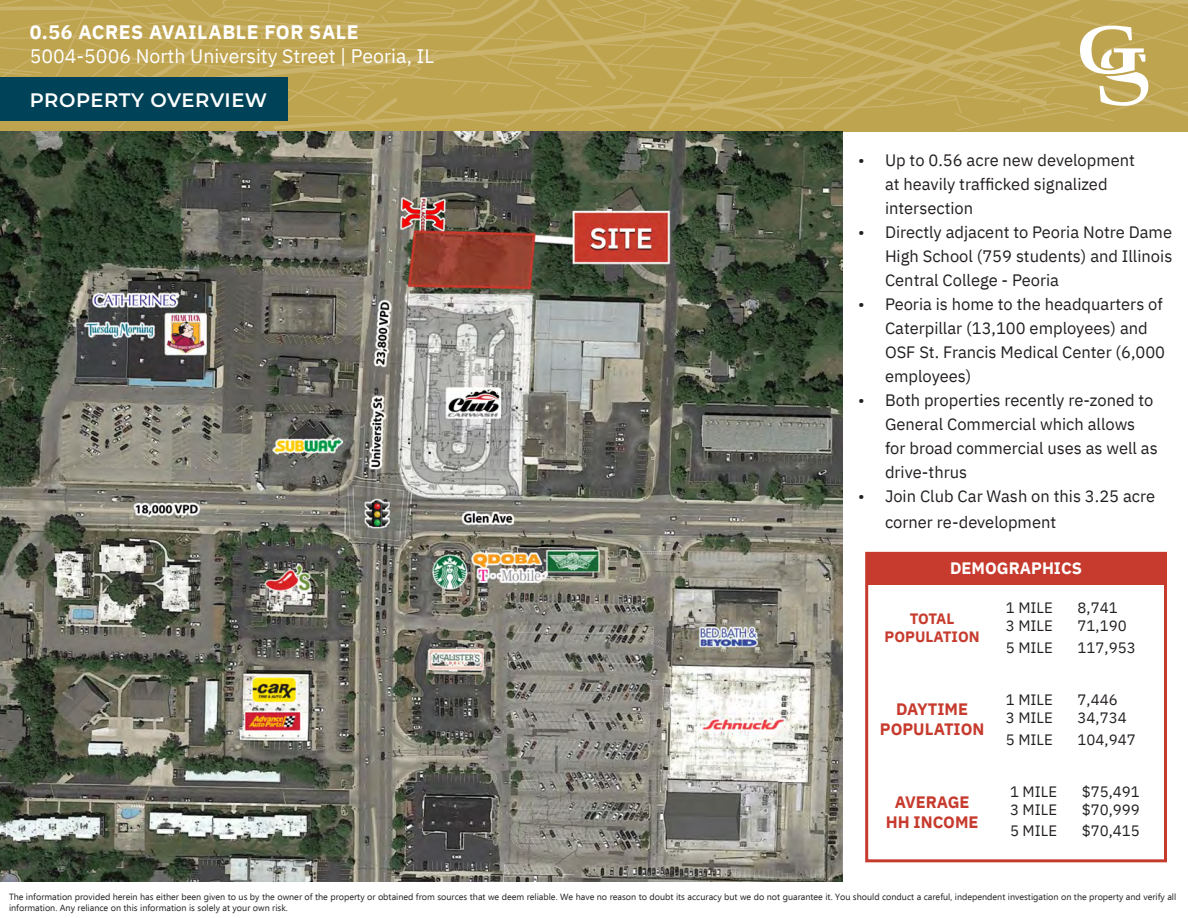
<style>
.page{position:relative;width:1188px;height:918px;background:#fff}
.page>*{position:absolute;margin:0;border:0;box-sizing:border-box;transform-origin:0 0}
.Title_of_leasing_pag{font:19.5px "IBM Plex Sans";color:#fff}
.Title_of_leasing_pag-2{font:700 19.5px "IBM Plex Sans";letter-spacing:.03em;color:#fff}
.Title_of_leasing_pag-3{font:600 19.5px "Montserrat";letter-spacing:.02em;color:#fff}
.t1{font:16.5px/24px "IBM Plex Sans";color:#231f20}
.t2{font:700 16.5px "IBM Plex Sans";color:#c73b2e}
.t3{font:700 16.5px "IBM Plex Sans";color:#fff}
.t4{font:15px "IBM Plex Sans";color:#231f20}
.t5{font:700 15px "IBM Plex Sans";color:#c73b2e}
.t6{font:9px/10.8px "Ebrima";color:#231f20}
</style>
<div class="page">
<svg style="left:0;top:0;width:1188px;height:133px;background:#c0a655"></svg>
<svg style="left:0;top:0;width:1063px;height:113px;background:#c1a755"></svg>
<svg style="left:1080px;top:25px;width:69px;height:81px"></svg>
<div style="left:0;top:77px;width:288px;height:44px;background:#004358"></div>
<img style="left:0;top:131px;width:842px;height:751px">
<div style="left:865px;top:552px;width:302px;height:310px;border:3px solid #c73b2e"></div>
<div style="left:867px;top:553px;width:300px;height:32px;background:#c73b2e"></div>
<p class="Title_of_leasing_pag-2" style="left:30px;top:17px;width:331px">0.56 ACRES AVAILABLE FOR SALE</p>
<p class="Title_of_leasing_pag" style="left:30px;top:41px;width:406px">5004-5006 North University Street | Peoria, IL</p>
<p class="Title_of_leasing_pag-3" style="left:30px;top:86px;width:239px">PROPERTY OVERVIEW</p>
<p class="t1" style="left:885px;top:147px;width:252px;text-indent:-27px">• Up to 0.56 acre new development at heavily trafficked signalized intersection</p>
<p class="t1" style="left:885px;top:219px;width:289px;text-align:justify;text-indent:-27px">• Directly adjacent to Peoria Notre Dame High School (759 students) and Illinois Central College - Peoria</p>
<p class="t1" style="left:885px;top:291px;width:282px;text-indent:-27px">• Peoria is home to the headquarters of<br>Caterpillar (13,100 employees) and<br>OSF St. Francis Medical Center (6,000 employees)</p>
<p class="t1" style="left:885px;top:387px;width:274px;text-indent:-27px">• Both properties recently re-zoned to<br>General Commercial which allows for broad commercial uses as well as drive-thrus</p>
<p class="t1" style="left:885px;top:482px;width:272px;line-height:25.5px;text-indent:-27px">• Join Club Car Wash on this 3.25 acre corner re-development</p>
<p class="t3" style="left:950px;top:555px;width:134px">DEMOGRAPHICS</p>
<p class="t5" style="left:910px;top:607px;width:46px">TOTAL</p>
<p class="t5" style="left:885px;top:625px;width:97px">POPULATION</p>
<p class="t2" style="left:896px;top:696px;width:74px">DAYTIME</p>
<p class="t2" style="left:880px;top:716px;width:106px">POPULATION</p>
<p class="t2" style="left:895px;top:789px;width:76px">AVERAGE</p>
<p class="t2" style="left:886px;top:809px;width:94px">HH INCOME</p>
<p class="t4" style="left:1006px;top:597px;width:48px">1 MILE</p>
<p class="t4" style="left:1078px;top:597px;width:42px">8,741</p>
<p class="t4" style="left:1006px;top:615px;width:48px">3 MILE</p>
<p class="t4" style="left:1078px;top:615px;width:51px">71,190</p>
<p class="t4" style="left:1006px;top:636px;width:48px">5 MILE</p>
<p class="t4" style="left:1078px;top:636px;width:60px">117,953</p>
<p class="t4" style="left:1006px;top:688px;width:48px">1 MILE</p>
<p class="t4" style="left:1078px;top:688px;width:42px">7,446</p>
<p class="t4" style="left:1006px;top:706px;width:48px">3 MILE</p>
<p class="t4" style="left:1078px;top:706px;width:51px">34,734</p>
<p class="t4" style="left:1006px;top:728px;width:48px">5 MILE</p>
<p class="t4" style="left:1078px;top:728px;width:60px">104,947</p>
<p class="t4" style="left:1010px;top:780px;width:48px">1 MILE</p>
<p class="t4" style="left:1082px;top:780px;width:60px">$75,491</p>
<p class="t4" style="left:1010px;top:798px;width:48px">3 MILE</p>
<p class="t4" style="left:1082px;top:798px;width:60px">$70,999</p>
<p class="t4" style="left:1010px;top:819px;width:48px">5 MILE</p>
<p class="t4" style="left:1082px;top:819px;width:60px">$70,415</p>
<p class="t6" style="left:9px;top:891px;width:1169px">The information provided herein has either been given to us by the owner of the property or obtained from sources that we deem reliable. We have no reason to doubt its accuracy but we do not guarantee it. You should conduct a careful, independent investigation on the property and verify all information. Any reliance on this information is solely at your own risk.</p>
</div>
